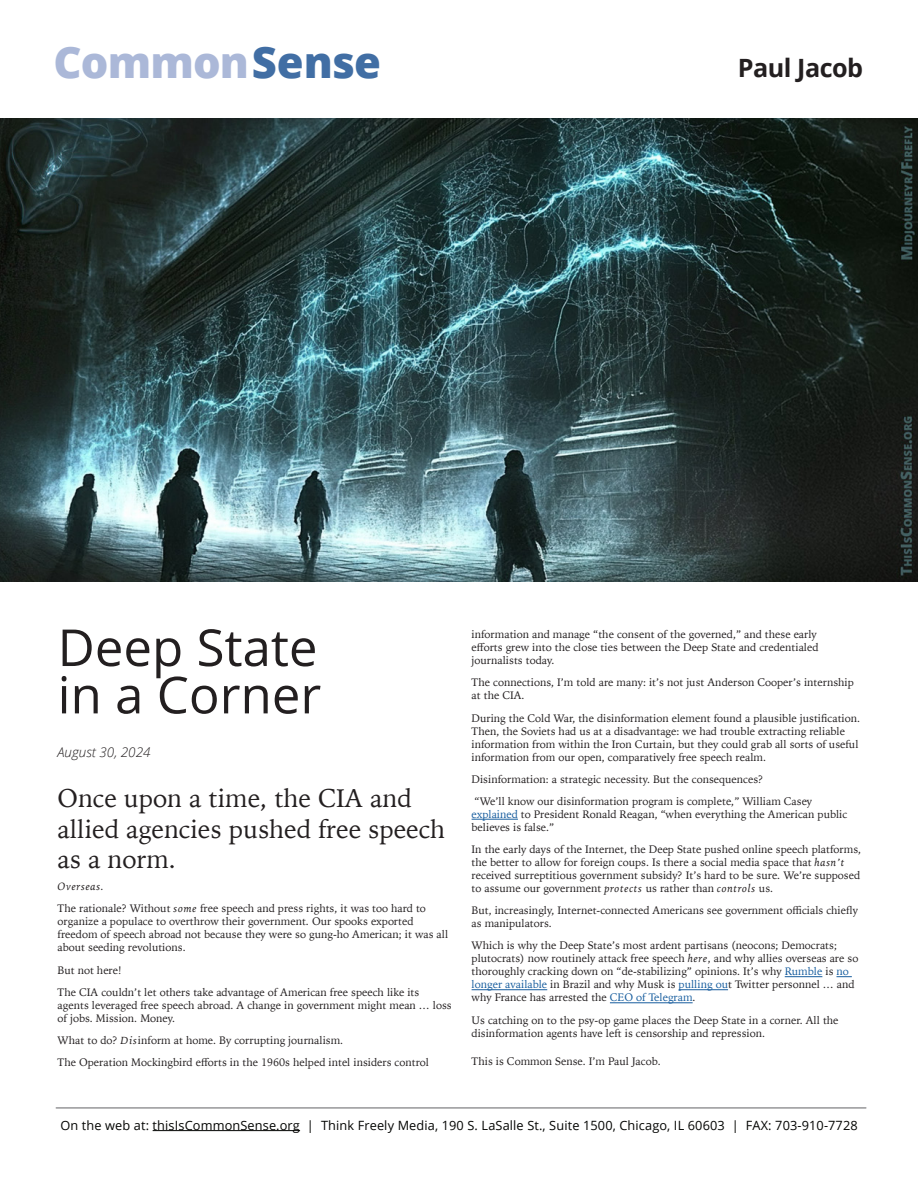
<style>
.page{position:relative;width:918px;height:1188px;background:#fff}
.page>*{position:absolute;margin:0;border:0;box-sizing:border-box;transform-origin:0 0}
.t1{font:51px/47.4px "Open Sans";color:#231f20}
.t2{font:800 43.5px "Open Sans";letter-spacing:-.02em;color:#abb8d8}
.t3{font:25.5px/30.6px "Iowan Old Style";color:#231f20}
.t4{font:700 25.2px "Open Sans";letter-spacing:-.02em;color:#231f20}
.t5{font:italic 300 13.5px "Open Sans";color:#231f20}
.t6{font:12.75px "Open Sans";letter-spacing:.01em;color:#040503}
.t7{font:10.8px/13px "Iowan Old Style";color:#231f20}
.s1{color:#416ea4}
.s2{font-style:italic}
.s3{color:#175d9e}
</style>
<div class="page">
<hr style="left:153px;top:1130px;width:147px;height:1px;background:#040503">
<hr style="left:56px;top:1108px;width:810px;height:1px;background:#636366">
<img style="left:0;top:118px;width:918px;height:464px">
<hr style="left:472px;top:819px;width:46px;height:1px;background:#175d9e">
<hr style="left:785px;top:976px;width:37px;height:1px;background:#175d9e">
<svg style="left:836px;top:976px;width:16px;height:1px"></svg>
<hr style="left:472px;top:989px;width:75px;height:1px;background:#175d9e">
<hr style="left:679px;top:989px;width:49px;height:1px;background:#175d9e">
<hr style="left:610px;top:1002px;width:83px;height:1px;background:#175d9e">
<h2 class="t2" style="left:54px;top:29px;width:329px">Common<span class="s1">Sense</span></h2>
<h3 class="t4" style="left:738px;top:51px;width:127px">Paul Jacob</h3>
<h1 class="t1" style="left:58px;top:623px;width:265px">Deep State in a Corner</h1>
<p class="t5" style="left:58px;top:743px;width:95px">August 30, 2024</p>
<h3 class="t3" style="left:58px;top:782px;width:389px">Once upon a time, the CIA and allied agencies pushed free speech as a norm.</h3>
<p class="t7" style="left:58px;top:875px;width:370px;line-height:22px"><span class="s2">Overseas.<br></span>The rationale? Without <span class="s2">some</span> free speech and press rights, it was too hard to</p>
<p class="t7" style="left:58px;top:915px;width:392px">organize a populace to overthrow their government. Our spooks exported freedom of speech abroad not because they were so gung-ho American; it was all about seeding revolutions.</p>
<p class="t7" style="left:58px;top:958px;width:363px;line-height:22px">But not here!<br>The CIA couldn’t let others take advantage of American free speech like its</p>
<p class="t7" style="left:58px;top:998px;width:396px">agents leveraged free speech abroad. A change in government might mean … loss of jobs. Mission. Money.</p>
<p class="t7" style="left:58px;top:1028px;width:373px;line-height:22px">What to do? <span class="s2">Dis</span>inform at home. By corrupting journalism.<br>The Operation Mockingbird efforts in the 1960s helped intel insiders control</p>
<p class="t7" style="left:472px;top:627px;width:348px">information and manage “the consent of the governed,” and these early efforts grew into the close ties between the Deep State and credentialed journalists today.</p>
<p class="t7" style="left:472px;top:676px;width:384px">The connections, I’m told are many: it’s not just Anderson Cooper’s internship at the CIA.</p>
<p class="t7" style="left:472px;top:711px;width:390px">During the Cold War, the disinformation element found a plausible justification.<br>Then, the Soviets had us at a disadvantage: we had trouble extracting reliable information from within the Iron Curtain, but they could grab all sorts of useful information from our open, comparatively free speech realm.</p>
<p class="t7" style="left:472px;top:767px;width:342px;line-height:22px">Disinformation: a strategic necessity. But the consequences?<br>“We’ll know our disinformation program is complete,” William Casey</p>
<p class="t7" style="left:472px;top:807px;width:377px"><span class="s3">explained</span> to President Ronald Reagan, “when everything the American public believes is false.”</p>
<p class="t7" style="left:472px;top:842px;width:391px">In the early days of the Internet, the Deep State pushed online speech platforms, the better to allow for foreign coups. Is there a social media space that <span class="s2">hasn’t </span>received surreptitious government subsidy? It’s hard to be sure. We’re supposed to assume our government <span class="s2">protects</span> us rather than <span class="s2">controls</span> us.</p>
<p class="t7" style="left:472px;top:903px;width:388px">But, increasingly, Internet-connected Americans see government officials chiefly as manipulators.</p>
<p class="t7" style="left:472px;top:938px;width:388px">Which is why the Deep State’s most ardent partisans (neocons; Democrats; plutocrats) now routinely attack free speech <span class="s2">here</span>, and why allies overseas are so thoroughly cracking down on “de-stabilizing” opinions. It’s why <span class="s3">Rumble</span> is <span class="s3">no longer available</span> in Brazil and why Musk is <span class="s3">pulling ou</span>t Twitter personnel … and why France has arrested the <span class="s3">CEO of Telegram</span>.</p>
<p class="t7" style="left:472px;top:1013px;width:369px">Us catching on to the psy-op game places the Deep State in a corner. All the disinformation agents have left is censorship and repression.</p>
<p class="t7" style="left:472px;top:1054px;width:191px">This is Common Sense. I’m Paul Jacob.</p>
<p class="t6" style="left:60px;top:1116px;width:799px">On the web at: thisIsCommonSense.org | Think Freely Media, 190 S. LaSalle St., Suite 1500, Chicago, IL 60603 | FAX: 703-910-7728</p>
</div>
